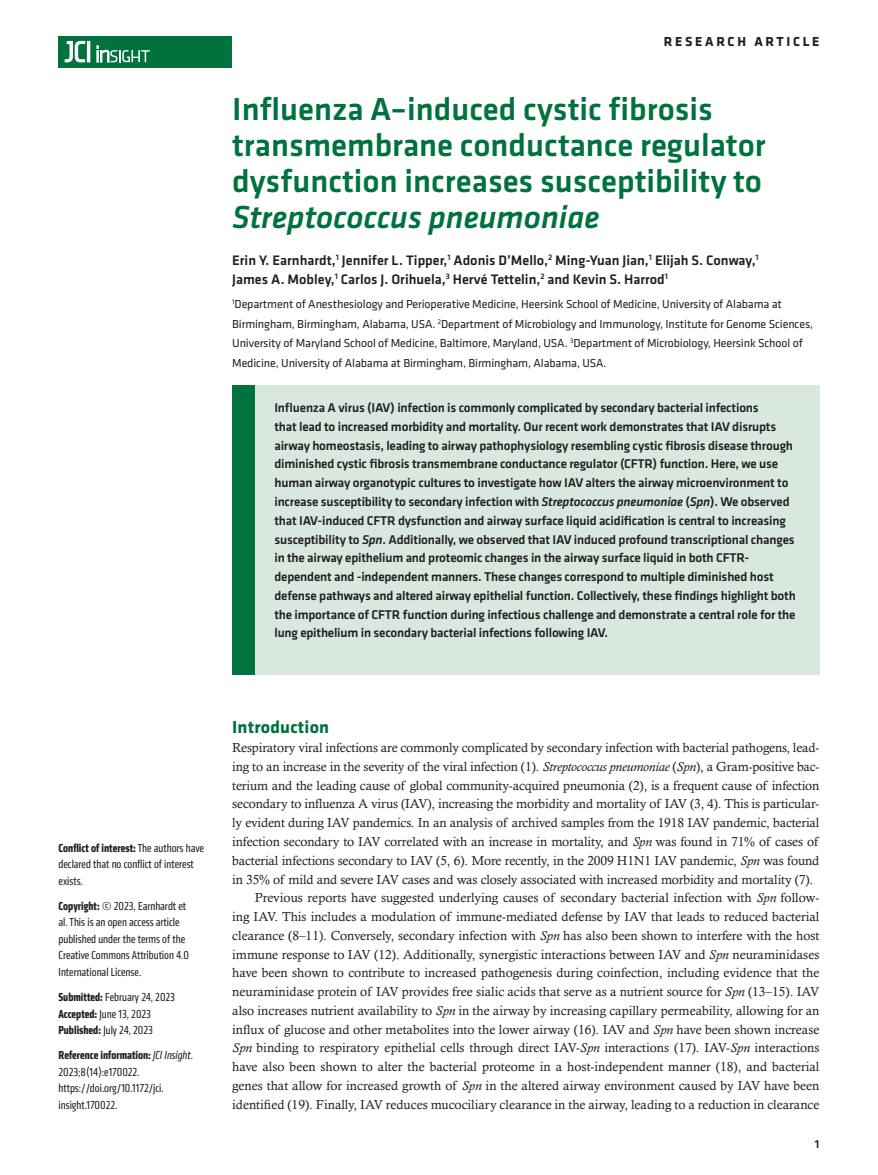
<style>
.page{position:relative;width:878px;height:1175px;background:#fff}
.page>*{position:absolute;margin:0;border:0;box-sizing:border-box;transform-origin:0 0}
.t1{font:500 33px/36px "Klavika Basic";color:#00723e}
.t2{font:italic 500 33px "Klavika Basic";color:#00723e}
.t3{font:700 18px "Klavika";letter-spacing:.01em;color:#00723e}
.t4{font:500 14.25px/19.5px "Klavika Basic";color:#231f20}
.t5{font:700 13.5px "Klavika Basic";letter-spacing:.2em;color:#231f20}
.t6{font:13.2px "Calisto MT Std";color:#231f20}
.t7{font:500 13.2px/18.8px "Klavika Basic";letter-spacing:-.015em;color:#231f20}
.t8{font:condensed 12px/16.5px "Klavika";color:#231f20}
.t9{font:12px/19.5px "Klavika";letter-spacing:-.01em;color:#231f20}
.t10{font:500 12px "Klavika Basic";color:#231f20}
.s1{font-style:italic}
.s2{font-weight:700}
</style>
<div class="page">
<div style="left:59px;top:36px;width:173px;height:31px;background:#00723e"></div>
<hr style="left:87px;top:41px;width:3px;height:21px;background:#fff">
<svg style="left:64px;top:41px;width:21px;height:22px"></svg>
<svg style="left:97px;top:46px;width:53px;height:16px"></svg>
<div style="left:232px;top:385px;width:587px;height:290px;background:#d8e8df"></div>
<div style="left:232px;top:385px;width:22px;height:290px;background:#00723e"></div>
<p class="t5" style="left:663px;top:32px;width:157px">RESEARCH ARTICLE</p>
<h1 class="t1" style="left:232px;top:91px;width:535px">Influenza A–induced cystic fibrosis transmembrane conductance regulator dysfunction increases susceptibility to</h1>
<h1 class="t2" style="left:232px;top:195px;width:369px">Streptococcus pneumoniae</h1>
<p class="t4" style="left:232px;top:250px;width:528px">Erin Y. Earnhardt,<sup>1</sup> Jennifer L. Tipper,<sup>1</sup> Adonis D’Mello,<sup>2</sup> Ming-Yuan Jian,<sup>1</sup> Elijah S. Conway,<sup>1<br></sup>James A. Mobley,<sup>1</sup> Carlos J. Orihuela,<sup>3</sup> Hervé Tettelin,<sup>2</sup> and Kevin S. Harrod<sup>1</sup></p>
<p class="t9" style="left:232px;top:294px;width:582px"><sup>1</sup>Department of Anesthesiology and Perioperative Medicine, Heersink School of Medicine, University of Alabama at Birmingham, Birmingham, Alabama, USA. <sup>2</sup>Department of Microbiology and Immunology, Institute for Genome Sciences, University of Maryland School of Medicine, Baltimore, Maryland, USA. <sup>3</sup>Department of Microbiology, Heersink School of Medicine, University of Alabama at Birmingham, Birmingham, Alabama, USA.</p>
<p class="t7" style="left:274px;top:398px;width:523px">Influenza A virus (IAV) infection is commonly complicated by secondary bacterial infections<br>that lead to increased morbidity and mortality. Our recent work demonstrates that IAV disrupts airway homeostasis, leading to airway pathophysiology resembling cystic fibrosis disease through diminished cystic fibrosis transmembrane conductance regulator (CFTR) function. Here, we use human airway organotypic cultures to investigate how IAV alters the airway microenvironment to increase susceptibility to secondary infection with <span class="s1">Streptococcus pneumoniae</span> (<span class="s1">Spn</span>). We observed that IAV-induced CFTR dysfunction and airway surface liquid acidification is central to increasing susceptibility to <span class="s1">Spn</span>. Additionally, we observed that IAV induced profound transcriptional changes in the airway epithelium and proteomic changes in the airway surface liquid in both CFTR&shy;dependent and -independent manners. These changes correspond to multiple diminished host defense pathways and altered airway epithelial function. Collectively, these findings highlight both the importance of CFTR function during infectious challenge and demonstrate a central role for the lung epithelium in secondary bacterial infections following IAV.</p>
<p class="t8" style="left:59px;top:839px;width:147px"><span class="s2">Conflict of interest:</span> The authors have declared that no conflict of interest exists.</p>
<p class="t8" style="left:59px;top:897px;width:132px"><span class="s2">Copyright:</span> © 2023, Earnhardt et al. This is an open access article published under the terms of the<br>Creative Commons Attribution 4.0<br>International License.</p>
<p class="t8" style="left:59px;top:988px;width:118px"><span class="s2">Submitted:</span> February 24, 2023<br><span class="s2">Accepted:</span> June 13, 2023<br><span class="s2">Published:</span> July 24, 2023</p>
<p class="t8" style="left:59px;top:1046px;width:136px"><span class="s2">Reference information:</span> <span class="s1">JCI Insight</span>.<br>2023;8(14):e170022. https://doi.org/10.1172/jci. insight.170022.</p>
<h2 class="t3" style="left:232px;top:714px;width:98px">Introduction</h2>
<p class="t6" style="left:232px;top:740px;width:588px">Respiratory viral infections are commonly complicated by secondary infection with bacterial pathogens, lead-</p>
<p class="t6" style="left:232px;top:758px;width:588px">ing to an increase in the severity of the viral infection (1). <span class="s1">Streptococcus pneumoniae</span> (<span class="s1">Spn</span>), a Gram-positive bac-</p>
<p class="t6" style="left:232px;top:777px;width:588px">terium and the leading cause of global community-acquired pneumonia (2), is a frequent cause of infection</p>
<p class="t6" style="left:232px;top:796px;width:588px">secondary to influenza A virus (IAV), increasing the morbidity and mortality of IAV (3, 4). This is particular-</p>
<p class="t6" style="left:232px;top:815px;width:588px">ly evident during IAV pandemics. In an analysis of archived samples from the 1918 IAV pandemic, bacterial</p>
<p class="t6" style="left:232px;top:833px;width:587px">infection secondary to IAV correlated with an increase in mortality, and <span class="s1">Spn</span> was found in 71% of cases of</p>
<p class="t6" style="left:232px;top:852px;width:588px">bacterial infections secondary to IAV (5, 6). More recently, in the 2009 H1N1 IAV pandemic, <span class="s1">Spn</span> was found</p>
<p class="t6" style="left:232px;top:871px;width:582px">in 35% of mild and severe IAV cases and was closely associated with increased morbidity and mortality (7).</p>
<p class="t6" style="left:255px;top:890px;width:566px">Previous reports have suggested underlying causes of secondary bacterial infection with <span class="s1">Spn</span> follow-</p>
<p class="t6" style="left:232px;top:909px;width:588px">ing IAV. This includes a modulation of immune-mediated defense by IAV that leads to reduced bacterial</p>
<p class="t6" style="left:232px;top:927px;width:588px">clearance (8–11). Conversely, secondary infection with <span class="s1">Spn</span> has also been shown to interfere with the host</p>
<p class="t6" style="left:232px;top:946px;width:588px">immune response to IAV (12). Additionally, synergistic interactions between IAV and <span class="s1">Spn</span> neuraminidases</p>
<p class="t6" style="left:232px;top:965px;width:588px">have been shown to contribute to increased pathogenesis during coinfection, including evidence that the</p>
<p class="t6" style="left:232px;top:984px;width:588px">neuraminidase protein of IAV provides free sialic acids that serve as a nutrient source for <span class="s1">Spn</span> (13–15). IAV</p>
<p class="t6" style="left:232px;top:1002px;width:588px">also increases nutrient availability to <span class="s1">Spn</span> in the airway by increasing capillary permeability, allowing for an</p>
<p class="t6" style="left:232px;top:1021px;width:588px">influx of glucose and other metabolites into the lower airway (16). IAV and <span class="s1">Spn</span> have been shown increase</p>
<p class="t6" style="left:232px;top:1040px;width:588px"><span class="s1">Spn</span> binding to respiratory epithelial cells through direct IAV-<span class="s1">Spn</span> interactions (17). IAV-<span class="s1">Spn</span> interactions</p>
<p class="t6" style="left:232px;top:1059px;width:588px">have also been shown to alter the bacterial proteome in a host-independent manner (18), and bacterial</p>
<p class="t6" style="left:232px;top:1077px;width:588px">genes that allow for increased growth of <span class="s1">Spn</span> in the altered airway environment caused by IAV have been</p>
<p class="t6" style="left:232px;top:1096px;width:588px">identified (19). Finally, IAV reduces mucociliary clearance in the airway, leading to a reduction in clearance</p>
<p class="t10" style="left:814px;top:1135px;width:6px">1</p>
</div>
